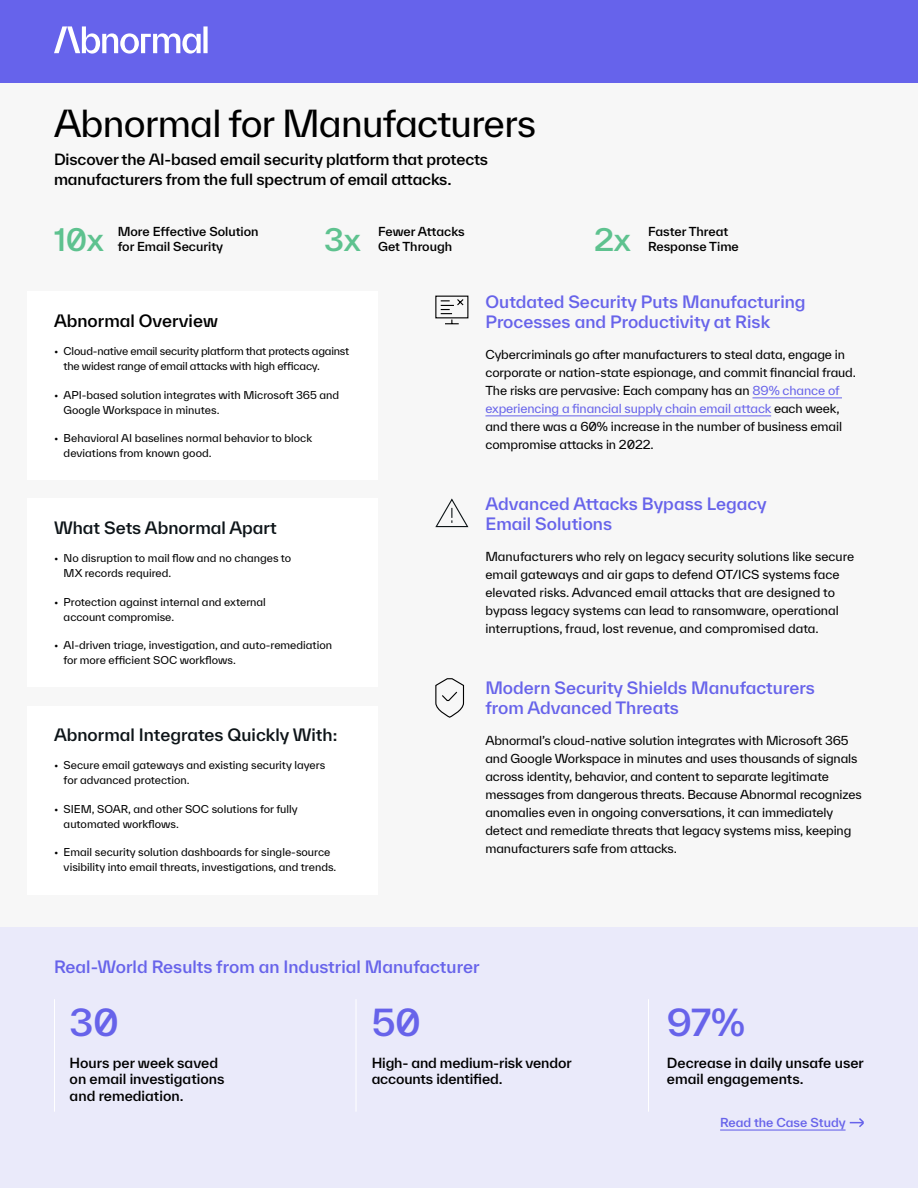
<style>
.page{position:relative;width:918px;height:1188px;background:#f7f7f7}
.page>*{position:absolute;margin:0;border:0;box-sizing:border-box;transform-origin:0 0}
.t1{font:36px "TWK Everett";letter-spacing:-.02em;color:#000}
.t2{font:500 36px "TWK Everett";color:#6763ea}
.t3{font:500 30px "TWK Everett";letter-spacing:-.01em;color:#5ec28f}
.t4{font:500 16.5px/19.8px "TWK Everett";color:#6763ea}
.t5{font:500 16.5px "TWK Everett";color:#0d1418}
.t6{font:500 16.5px "TWK Everett";color:#000}
.t7{font:500 15px/19.5px "TWK Everett";letter-spacing:-.01em;color:#000}
.t8{font:500 13.5px/16.5px "TWK Everett";color:#000}
.t9{font:12px/18px "TWK Everett";letter-spacing:-.01em;color:#000}
.t10{font:500 12px/15px "TWK Everett";color:#000}
.t11{font:500 12px "TWK Everett";color:#6763ea}
.t12{font:10.5px/15px "TWK Everett";color:#000}
.t13{font:10.5px/15px "TWK Everett";letter-spacing:-.02em;color:#000}
.s1{color:#6763ea}
</style>
<div class="page">
<div style="left:27px;top:291px;width:351px;height:189px;background:#fff"></div>
<div style="left:0;top:928px;width:918px;height:260px;background:#eaeafa"></div>
<div style="left:27px;top:498px;width:351px;height:189px;background:#fff"></div>
<div style="left:27px;top:706px;width:351px;height:188px;background:#fff"></div>
<div style="left:0;top:0;width:918px;height:82px;background:#6663eb"></div>
<hr style="left:720px;top:1130px;width:126px;height:1px;background:#6763ea">
<svg style="left:849px;top:1118px;width:15px;height:9px"></svg>
<svg style="left:54px;top:26px;width:154px;height:28px"></svg>
<hr style="left:752px;top:397px;width:90px;height:1px;background:#6763ea">
<hr style="left:485px;top:415px;width:286px;height:1px;background:#6763ea">
<hr style="left:648px;top:999px;width:1px;height:113px;background:#fff">
<hr style="left:356px;top:999px;width:1px;height:113px;background:#fff">
<hr style="left:54px;top:999px;width:1px;height:113px;background:#fff">
<svg style="left:435px;top:498px;width:34px;height:30px"></svg>
<svg style="left:435px;top:678px;width:30px;height:40px"></svg>
<svg style="left:435px;top:295px;width:34px;height:30px"></svg>
<h1 class="t1" style="left:54px;top:99px;width:484px">Abnormal for Manufacturers</h1>
<p class="t7" style="left:54px;top:149px;width:436px">Discover the AI-based email security platform that protects manufacturers from the full spectrum of email attacks.</p>
<p class="t10" style="left:118px;top:224px;width:142px">More Effective Solution for Email Security</p>
<p class="t10" style="left:378px;top:224px;width:88px">Fewer Attacks<br>Get Through</p>
<p class="t10" style="left:648px;top:224px;width:82px">Faster Threat</p>
<h2 class="t3" style="left:54px;top:219px;width:51px">10x</h2>
<h2 class="t3" style="left:324px;top:219px;width:38px">3x</h2>
<h2 class="t3" style="left:594px;top:219px;width:38px">2x</h2>
<p class="t10" style="left:648px;top:239px;width:92px">Response Time</p>
<h3 class="t6" style="left:54px;top:309px;width:165px">Abnormal Overview</h3>
<p class="t13" style="left:64px;top:343px;width:287px;text-indent:-10px">• Cloud-native email security platform that protects against the widest range of email attacks with high efficacy.</p>
<p class="t12" style="left:63px;top:387px;width:277px;text-indent:-9px">• API-based solution integrates with Microsoft 365 and<br>Google Workspace in minutes.</p>
<p class="t12" style="left:64px;top:430px;width:250px;text-indent:-10px">• Behavioral AI baselines normal behavior to block deviations from known good.</p>
<h3 class="t5" style="left:54px;top:516px;width:224px">What Sets Abnormal Apart</h3>
<p class="t12" style="left:64px;top:551px;width:229px;text-indent:-10px">• No disruption to mail flow and no changes to<br>MX records required.</p>
<p class="t12" style="left:64px;top:594px;width:204px;text-indent:-10px">• Protection against internal and external account compromise.</p>
<p class="t12" style="left:63px;top:638px;width:270px;text-indent:-9px">• AI-driven triage, investigation, and auto-remediation for more efficient SOC workflows.</p>
<h3 class="t5" style="left:54px;top:723px;width:285px">Abnormal Integrates Quickly With:</h3>
<p class="t12" style="left:64px;top:758px;width:263px;text-indent:-10px">• Secure email gateways and existing security layers for advanced protection.</p>
<p class="t12" style="left:64px;top:801px;width:236px;text-indent:-10px">• SIEM, SOAR, and other SOC solutions for fully automated workflows.</p>
<p class="t12" style="left:64px;top:845px;width:274px;text-indent:-10px">• Email security solution dashboards for single-source visibility into email threats, investigations, and trends.</p>
<h3 class="t4" style="left:485px;top:292px;width:322px">Outdated Security Puts Manufacturing<br>Processes and Productivity at Risk</h3>
<p class="t9" style="left:485px;top:346px;width:372px">Cybercriminals go after manufacturers to steal data, engage in corporate or nation-state espionage, and commit financial fraud.<br>The risks are pervasive: Each company has an <span class="s1">89% chance of experiencing a financial supply chain email attack</span> each week, and there was a 60% increase in the number of business email compromise attacks in 2022.</p>
<h3 class="t4" style="left:485px;top:494px;width:283px">Advanced Attacks Bypass Legacy<br>Email Solutions</h3>
<p class="t9" style="left:485px;top:548px;width:370px">Manufacturers who rely on legacy security solutions like secure email gateways and air gaps to defend OT/ICS systems face elevated risks. Advanced email attacks that are designed to bypass legacy systems can lead to ransomware, operational interruptions, fraud, lost revenue, and compromised data.</p>
<h3 class="t4" style="left:485px;top:678px;width:331px">Modern Security Shields Manufacturers from Advanced Threats</h3>
<p class="t9" style="left:485px;top:732px;width:378px">Abnormal’s cloud-native solution integrates with Microsoft 365 and Google Workspace in minutes and uses thousands of signals across identity, behavior, and content to separate legitimate messages from dangerous threats. Because Abnormal recognizes anomalies even in ongoing conversations, it can immediately detect and remediate threats that legacy systems miss, keeping manufacturers safe from attacks.</p>
<h3 class="t4" style="left:54px;top:956px;width:427px">Real-World Results from an Industrial Manufacturer</h3>
<h1 class="t2" style="left:70px;top:997px;width:51px">30</h1>
<p class="t8" style="left:70px;top:1054px;width:156px">Hours per week saved on email investigations and remediation.</p>
<h1 class="t2" style="left:372px;top:997px;width:51px">50</h1>
<h1 class="t2" style="left:667px;top:997px;width:79px">97%</h1>
<p class="t8" style="left:372px;top:1054px;width:201px">High- and medium-risk vendor accounts identified.</p>
<p class="t8" style="left:667px;top:1054px;width:199px">Decrease in daily unsafe user email engagements.</p>
<p class="t11" style="left:720px;top:1114px;width:127px">Read the Case Study</p>
</div>
